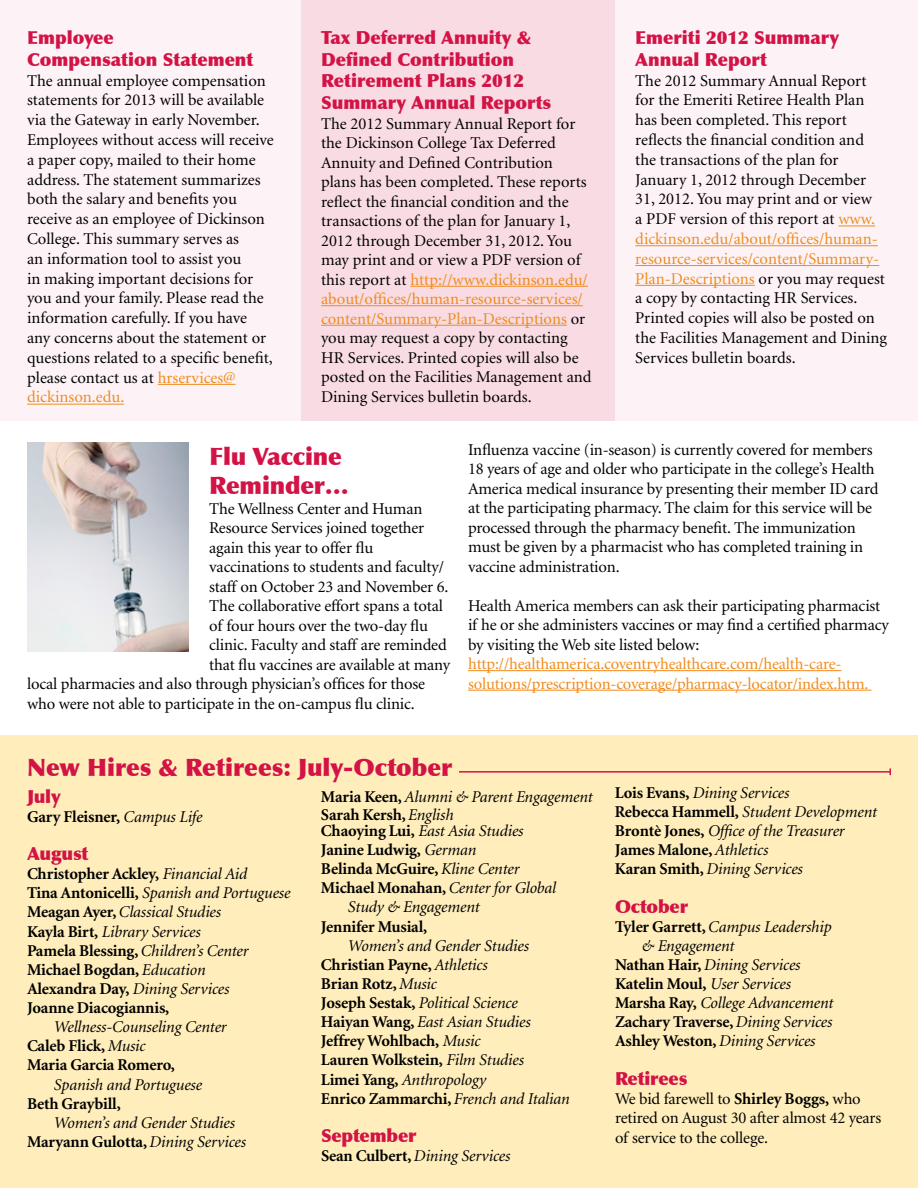
<style>
.page{position:relative;width:918px;height:1188px;background:#fff}
.page>*{position:absolute;margin:0;border:0;box-sizing:border-box;transform-origin:0 0}
.t1{font:900 24px/28.8px "Optima";color:#d31245}
.t2{font:900 18px/21.6px "Optima";color:#d31245}
.t3{font:16.5px/19.8px "Minion";letter-spacing:-.005em;color:#000}
.t4{font:italic 16.5px/19px "Minion";letter-spacing:-.01em;color:#000}
.t5{font:700 16.5px/19px "Minion";letter-spacing:-.01em;color:#000}
.t6{font:16.5px/19.5px "Minion";letter-spacing:-.01em;color:#f08b1d}
.s1{color:#f08b1d}
.s2{font-weight:400;font-style:italic}
.s3{font-weight:700;font-style:normal}
.s4{font-weight:700}
</style>
<div class="page">
<div style="left:0;top:0;width:302px;height:420px;background:#fdf3f6"></div>
<div style="left:302px;top:0;width:313px;height:420px;background:#f8dbe3"></div>
<div style="left:615px;top:0;width:303px;height:420px;background:#fdf3f6"></div>
<div style="left:0;top:736px;width:918px;height:452px;background:#feb"></div>
<hr style="left:158px;top:384px;width:78px;height:1px;background:#f08b1d">
<hr style="left:27px;top:404px;width:97px;height:1px;background:#f08b1d">
<hr style="left:410px;top:286px;width:178px;height:1px;background:#f08b1d">
<hr style="left:321px;top:305px;width:262px;height:1px;background:#f08b1d">
<hr style="left:321px;top:325px;width:246px;height:1px;background:#f08b1d">
<hr style="left:838px;top:226px;width:37px;height:1px;background:#f08b1d">
<hr style="left:635px;top:245px;width:243px;height:1px;background:#f08b1d">
<hr style="left:635px;top:265px;width:244px;height:1px;background:#f08b1d">
<hr style="left:635px;top:285px;width:120px;height:1px;background:#f08b1d">
<hr style="left:468px;top:670px;width:374px;height:1px;background:#f08b1d">
<hr style="left:468px;top:690px;width:403px;height:1px;background:#f08b1d">
<hr style="left:459px;top:771px;width:431px;height:2px;background:#d31245">
<img style="left:27px;top:442px;width:162px;height:209px">
<p class="t2" style="left:27px;top:27px;width:228px">Employee<br>Compensation Statement</p>
<p class="t3" style="left:27px;top:71px;width:248px">The annual employee compensation statements for 2013 will be available via the Gateway in early November.<br>Employees without access will receive a paper copy, mailed to their home address. The statement summarizes both the salary and benefits you receive as an employee of Dickinson College. This summary serves as<br>an information tool to assist you<br>in making important decisions for you and your family. Please read the information carefully. If you have any concerns about the statement or questions related to a specific benefit, please contact us at <span class="s1">hrservices@ dickinson.edu.</span></p>
<p class="t2" style="left:321px;top:27px;width:232px">Tax Deferred Annuity &amp;<br>Defined Contribution<br>Retirement Plans 2012<br>Summary Annual Reports</p>
<p class="t3" style="left:321px;top:114px;width:272px">The 2012 Summary Annual Report for the Dickinson College Tax Deferred Annuity and Defined Contribution plans has been completed. These reports reflect the financial condition and the transactions of the plan for January 1, 2012 through December 31, 2012. You may print and or view a PDF version of this report at <span class="s1">http://www.dickinson.edu/ about/offices/human-resource-services/ content/Summary-Plan-Descriptions</span> or you may request a copy by contacting HR Services. Printed copies will also be posted on the Facilities Management and Dining Services bulletin boards.</p>
<p class="t2" style="left:635px;top:27px;width:205px">Emeriti 2012 Summary<br>Annual Report</p>
<p class="t3" style="left:635px;top:71px;width:253px">The 2012 Summary Annual Report for the Emeriti Retiree Health Plan has been completed. This report reflects the financial condition and the transactions of the plan for January 1, 2012 through December 31, 2012. You may print and or view<br>a PDF version of this report at <span class="s1">www. dickinson.edu/about/offices/human&shy;resource-services/content/Summary-Plan-Descriptions</span> or you may request a copy by contacting HR Services.<br>Printed copies will also be posted on the Facilities Management and Dining Services bulletin boards.</p>
<h1 class="t1" style="left:209px;top:442px;width:141px">Flu Vaccine<br>Reminder…</h1>
<p class="t3" style="left:209px;top:499px;width:215px">The Wellness Center and Human</p>
<p class="t3" style="left:209px;top:518px;width:217px">Resource Services joined together</p>
<p class="t3" style="left:209px;top:538px;width:166px">again this year to offer flu</p>
<p class="t3" style="left:209px;top:557px;width:236px">vaccinations to students and faculty/</p>
<p class="t3" style="left:209px;top:577px;width:241px">staff on October 23 and November 6.</p>
<p class="t3" style="left:209px;top:596px;width:235px">The collaborative effort spans a total</p>
<p class="t3" style="left:209px;top:616px;width:220px">of four hours over the two-day flu</p>
<p class="t3" style="left:209px;top:635px;width:239px">clinic. Faculty and staff are reminded</p>
<p class="t3" style="left:209px;top:655px;width:242px">that flu vaccines are available at many</p>
<p class="t3" style="left:27px;top:674px;width:400px">local pharmacies and also through physician’s offices for those</p>
<p class="t3" style="left:27px;top:694px;width:389px">who were not able to participate in the on-campus flu clinic.</p>
<p class="t3" style="left:468px;top:440px;width:412px">Influenza vaccine (in-season) is currently covered for members 18 years of age and older who participate in the college’s Health America medical insurance by presenting their member ID card at the participating pharmacy. The claim for this service will be processed through the pharmacy benefit. The immunization must be given by a pharmacist who has completed training in vaccine administration.</p>
<p class="t3" style="left:468px;top:596px;width:422px">Health America members can ask their participating pharmacist if he or she administers vaccines or may find a certified pharmacy by visiting the Web site listed below:</p>
<p class="t6" style="left:468px;top:655px;width:402px">http://healthamerica.coventryhealthcare.com/health-care&shy;solutions/prescription-coverage/pharmacy-locator/index.htm.</p>
<h1 class="t1" style="left:27px;top:753px;width:427px">New Hires &amp; Retirees: July-October</h1>
<p class="t2" style="left:27px;top:786px;width:35px">July</p>
<p class="t5" style="left:27px;top:808px;width:177px">Gary Fleisner, <span class="s2">Campus Life</span></p>
<p class="t2" style="left:27px;top:843px;width:63px">August</p>
<p class="t5" style="left:27px;top:865px;width:265px">Christopher Ackley, <span class="s2">Financial Aid<br></span>Tina Antonicelli, <span class="s2">Spanish and Portuguese<br></span>Meagan Ayer, <span class="s2">Classical Studies<br></span>Kayla Birt, <span class="s2">Library Services<br></span>Pamela Blessing, <span class="s2">Children’s Center<br></span>Michael Bogdan, <span class="s2">Education<br></span>Alexandra Day, <span class="s2">Dining Services<br></span>Joanne Diacogiannis,</p>
<p class="t4" style="left:27px;top:1018px;width:201px;text-indent:27px">Wellness-Counseling Center<br><span class="s3">Caleb Flick,</span> Music<br><span class="s3">Maria Garcia Romero,</span></p>
<p class="t4" style="left:54px;top:1075px;width:150px">Spanish and Portuguese</p>
<p class="t5" style="left:27px;top:1094px;width:95px">Beth Graybill,</p>
<p class="t4" style="left:27px;top:1114px;width:221px;text-indent:27px">Women’s and Gender Studies<br><span class="s3">Maryann Gulotta,</span> Dining Services</p>
<p class="t4" style="left:321px;top:789px;width:273px;line-height:17.5px"><span class="s3">Maria Keen,</span> Alumni &amp; Parent Engagement<br><span class="s3">Sarah Kersh,</span> English</p>
<p class="t4" style="left:321px;top:822px;width:204px"><span class="s3">Chaoying Lui,</span> East Asia Studies</p>
<p class="t5" style="left:321px;top:841px;width:157px">Janine Ludwig, <span class="s2">German</span></p>
<p class="t5" style="left:321px;top:860px;width:200px">Belinda McGuire, <span class="s2">Kline Center</span></p>
<p class="t5" style="left:321px;top:879px;width:237px">Michael Monahan, <span class="s2">Center for Global</span></p>
<p class="t4" style="left:348px;top:898px;width:133px">Study &amp; Engagement</p>
<p class="t5" style="left:321px;top:917px;width:108px">Jennifer Musial,</p>
<p class="t4" style="left:321px;top:937px;width:250px;text-indent:27px">Women’s and Gender Studies<br><span class="s3">Christian Payne,</span> Athletics<br><span class="s3">Brian Rotz,</span> Music<br><span class="s3">Joseph Sestak,</span> Political Science<br><span class="s3">Haiyan Wang,</span> East Asian Studies<br><span class="s3">Jeffrey Wohlbach,</span> Music<br><span class="s3">Lauren Wolkstein,</span> Film Studies<br><span class="s3">Limei Yang,</span> Anthropology<br><span class="s3">Enrico Zammarchi,</span> French and Italian</p>
<p class="t2" style="left:321px;top:1125px;width:97px">September</p>
<p class="t4" style="left:321px;top:1147px;width:191px"><span class="s3">Sean Culbert,</span> Dining Services</p>
<p class="t4" style="left:615px;top:784px;width:264px"><span class="s3">Lois Evans,</span> Dining Services<br><span class="s3">Rebecca Hammell,</span> Student Development<br><span class="s3">Brontè Jones,</span> Office of the Treasurer<br><span class="s3">James Malone,</span> Athletics<br><span class="s3">Karan Smith,</span> Dining Services</p>
<p class="t2" style="left:615px;top:895px;width:75px">October</p>
<p class="t4" style="left:615px;top:917px;width:218px"><span class="s3">Tyler Garrett,</span> Campus Leadership</p>
<p class="t4" style="left:642px;top:937px;width:94px">&amp; Engagement</p>
<p class="t4" style="left:615px;top:956px;width:187px"><span class="s3">Nathan Hair,</span> Dining Services</p>
<p class="t5" style="left:615px;top:975px;width:178px">Katelin Moul, <span class="s2">User Services</span></p>
<p class="t4" style="left:615px;top:994px;width:220px"><span class="s3">Marsha Ray,</span> College Advancement</p>
<p class="t5" style="left:615px;top:1013px;width:219px">Zachary Traverse, <span class="s2">Dining Services</span></p>
<p class="t4" style="left:615px;top:1032px;width:202px"><span class="s3">Ashley Weston,</span> Dining Services</p>
<p class="t2" style="left:615px;top:1068px;width:74px">Retirees</p>
<p class="t3" style="left:615px;top:1089px;width:268px">We bid farewell to <span class="s4">Shirley Boggs,</span> who retired on August 30 after almost 42 years of service to the college.</p>
</div>
